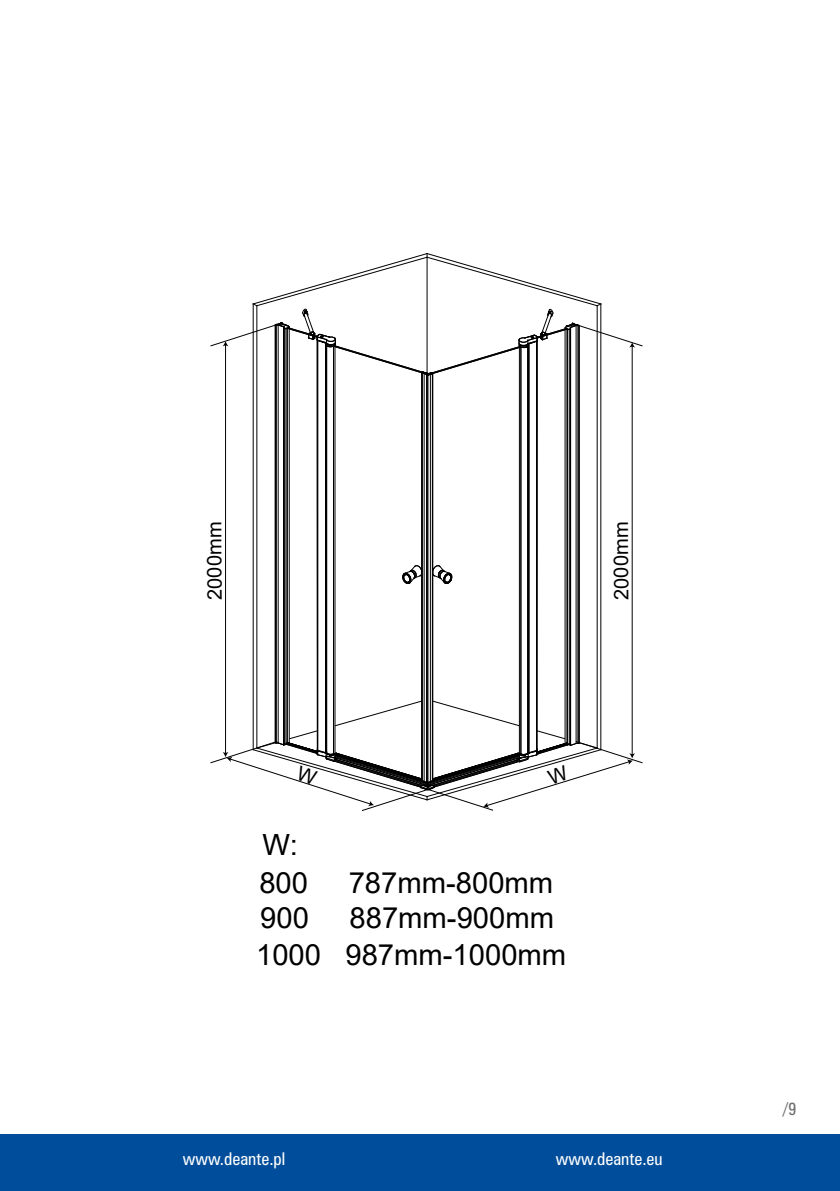
<style>
.page{position:relative;width:840px;height:1191px;background:#fff}
.page>*{position:absolute;margin:0;border:0;box-sizing:border-box;transform-origin:0 0}
.t1{font:29.2px/36.8px "Arial";color:#000}
.t2{font:20.2px "Arial";color:#000}
.t3{font:16px "Zurich Cn PL";color:#fff}
.t4{font:16px "Zurich Cn PL";color:#706f6f}
</style>
<div class="page">
<div style="left:0;top:1134px;width:839px;height:57px;background:#004e9b"></div>
<svg style="left:210px;top:253px;width:432px;height:558px"></svg>
<p class="t2" style="left:200px;top:600px;width:80px;rotate:-90deg">m0002 m</p>
<p class="t2" style="left:607px;top:600px;width:80px;rotate:-90deg">m0002 m</p>
<p class="t1" style="left:262px;top:825px;width:37px">W:</p>
<p class="t1" style="left:259px;top:864px;width:50px">800</p>
<p class="t1" style="left:348px;top:864px;width:206px">787mm-800mm</p>
<p class="t1" style="left:256px;top:899px;width:311px;text-indent:93px">887mm-900mm<br>1000 987mm-1000mm</p>
<p class="t1" style="left:260px;top:899px;width:50px">900</p>
<p class="t3" style="left:183px;top:1148px;width:104px">www.deante.pl</p>
<p class="t3" style="left:555px;top:1148px;width:108px">www.deante.eu</p>
<p class="t4" style="left:782px;top:1098px;width:15px">/9</p>
</div>
